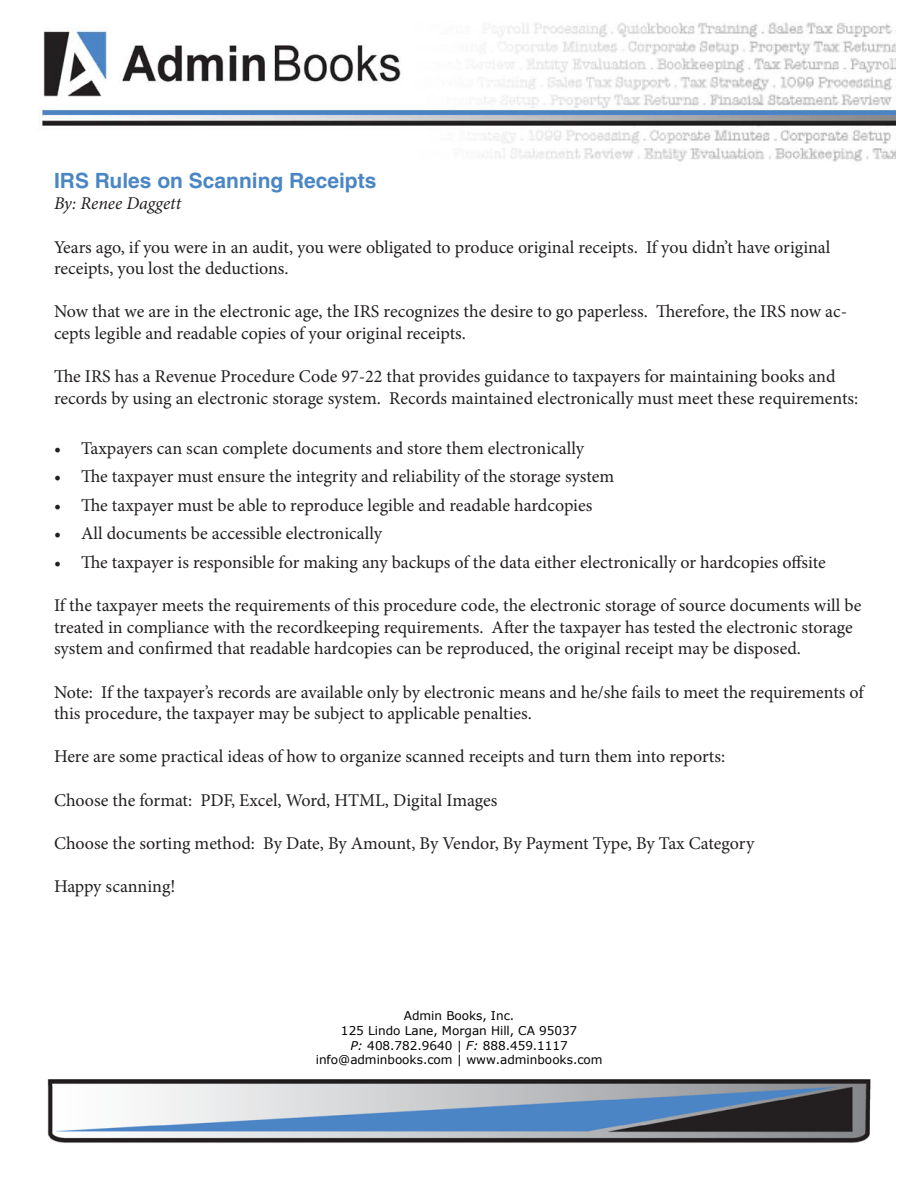
<style>
.page{position:relative;width:918px;height:1188px;background:#fff}
.page>*{position:absolute;margin:0;border:0;box-sizing:border-box;transform-origin:0 0}
.Blue_title{font:700 21px "Helvetica LT Std";color:#4b86c4}
.t1{font:18px/21.6px "Minion Pro";color:#231f20}
.Autor_Italic{font:italic 18px "Minion Pro";letter-spacing:-.005em;color:#231f20}
.t2{font:12px/14.5px "Verdana";letter-spacing:-.005em;color:#000;text-align:center}
.s1{font-style:italic}
</style>
<div class="page">
<img style="left:38px;top:22px;width:857px;height:141px">
<img style="left:47px;top:1079px;width:824px;height:64px">
<p class="Blue_title" style="left:54px;top:168px;width:324px">IRS Rules on Scanning Receipts</p>
<p class="Autor_Italic" style="left:54px;top:191px;width:129px">By: Renee Daggett</p>
<p class="t1" style="left:54px;top:236px;width:778px">Years ago, if you were in an audit, you were obligated to produce original receipts. If you didn’t have original receipts, you lost the deductions.</p>
<p class="t1" style="left:54px;top:301px;width:795px">Now that we are in the electronic age, the IRS recognizes the desire to go paperless. Therefore, the IRS now ac&shy;cepts legible and readable copies of your original receipts.</p>
<p class="t1" style="left:54px;top:366px;width:806px">The IRS has a Revenue Procedure Code 97-22 that provides guidance to taxpayers for maintaining books and records by using an electronic storage system. Records maintained electronically must meet these requirements:</p>
<p class="t1" style="left:54px;top:438px;width:532px">• Taxpayers can scan complete documents and store them electronically</p>
<p class="t1" style="left:54px;top:466px;width:562px">• The taxpayer must ensure the integrity and reliability of the storage system</p>
<p class="t1" style="left:54px;top:495px;width:540px">• The taxpayer must be able to reproduce legible and readable hardcopies</p>
<p class="t1" style="left:54px;top:523px;width:330px">• All documents be accessible electronically</p>
<p class="t1" style="left:54px;top:552px;width:773px">• The taxpayer is responsible for making any backups of the data either electronically or hardcopies offsite</p>
<p class="t1" style="left:54px;top:595px;width:809px">If the taxpayer meets the requirements of this procedure code, the electronic storage of source documents will be treated in compliance with the recordkeeping requirements. After the taxpayer has tested the electronic storage system and confirmed that readable hardcopies can be reproduced, the original receipt may be disposed.</p>
<p class="t1" style="left:54px;top:681px;width:811px">Note: If the taxpayer’s records are available only by electronic means and he/she fails to meet the requirements of this procedure, the taxpayer may be subject to applicable penalties.</p>
<p class="t1" style="left:54px;top:746px;width:673px">Here are some practical ideas of how to organize scanned receipts and turn them into reports:</p>
<p class="t1" style="left:54px;top:789px;width:445px">Choose the format: PDF, Excel, Word, HTML, Digital Images</p>
<p class="t1" style="left:54px;top:832px;width:702px">Choose the sorting method: By Date, By Amount, By Vendor, By Payment Type, By Tax Category</p>
<p class="t1" style="left:54px;top:876px;width:123px">Happy scanning!</p>
<p class="t2" style="left:316px;top:1008px;width:288px">Admin Books, Inc.<br>125 Lindo Lane, Morgan Hill, CA 95037<br><span class="s1">P:</span> 408.782.9640 | <span class="s1">F:</span> 888.459.1117 info@adminbooks.com | www.adminbooks.com</p>
</div>
